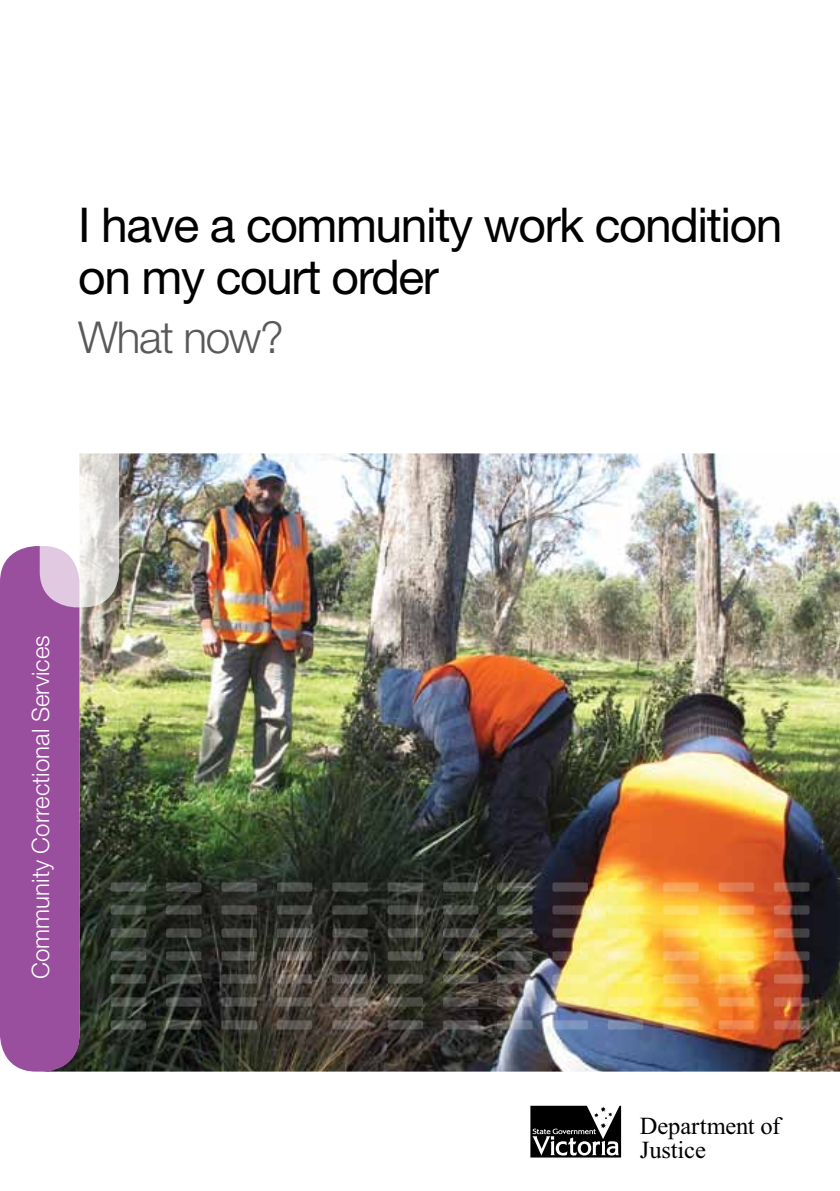
<style>
.page{position:relative;width:840px;height:1191px;background:#fff}
.page>*{position:absolute;margin:0;border:0;box-sizing:border-box;transform-origin:0 0}
.t1{font:48px/52px "Helvetica Neue";letter-spacing:-.03em;color:#000}
.t2{font:300 44px "Helvetica Neue";letter-spacing:-.03em;color:#58595b}
.t3{font:24.4px/23.4px "Times New Roman";letter-spacing:-.005em;color:#000}
.t4{font:300 24px "Helvetica Neue";color:#fff}
</style>
<div class="page">
<svg style="left:530px;top:1105px;width:90px;height:52px"></svg>
<img style="left:49px;top:453px;width:790px;height:618px">
<div style="left:0;top:546px;width:79px;height:525px;background:#9a4e9e;border-radius:36px"></div>
<svg style="left:40px;top:407px;width:79px;height:200px"></svg>
<svg style="left:111px;top:882px;width:35px;height:9px"></svg>
<svg style="left:166px;top:882px;width:35px;height:9px"></svg>
<svg style="left:221px;top:882px;width:36px;height:9px"></svg>
<svg style="left:277px;top:882px;width:35px;height:9px"></svg>
<div style="left:332px;top:882px;width:35px;height:9px;background:#464a46;border-radius:2px"></div>
<svg style="left:387px;top:882px;width:36px;height:9px"></svg>
<svg style="left:443px;top:882px;width:35px;height:9px"></svg>
<svg style="left:111px;top:905px;width:35px;height:9px"></svg>
<svg style="left:166px;top:905px;width:35px;height:9px"></svg>
<div style="left:221px;top:905px;width:36px;height:9px;background:#4e4e4a;border-radius:2px"></div>
<svg style="left:277px;top:905px;width:35px;height:9px"></svg>
<div style="left:332px;top:905px;width:35px;height:9px;background:#464944;border-radius:2px"></div>
<svg style="left:387px;top:905px;width:36px;height:9px"></svg>
<svg style="left:443px;top:905px;width:35px;height:9px"></svg>
<svg style="left:111px;top:928px;width:35px;height:9px"></svg>
<div style="left:166px;top:928px;width:35px;height:9px;background:#464844;border-radius:2px"></div>
<svg style="left:221px;top:928px;width:36px;height:9px"></svg>
<svg style="left:277px;top:928px;width:35px;height:9px"></svg>
<svg style="left:332px;top:928px;width:35px;height:9px"></svg>
<svg style="left:387px;top:928px;width:36px;height:9px"></svg>
<svg style="left:443px;top:928px;width:35px;height:9px"></svg>
<svg style="left:111px;top:951px;width:35px;height:9px"></svg>
<svg style="left:166px;top:951px;width:35px;height:9px"></svg>
<svg style="left:221px;top:951px;width:36px;height:9px"></svg>
<svg style="left:277px;top:951px;width:35px;height:9px"></svg>
<svg style="left:332px;top:951px;width:35px;height:9px"></svg>
<svg style="left:387px;top:951px;width:36px;height:9px"></svg>
<svg style="left:443px;top:951px;width:35px;height:9px"></svg>
<svg style="left:111px;top:974px;width:35px;height:9px"></svg>
<svg style="left:166px;top:974px;width:35px;height:9px"></svg>
<svg style="left:221px;top:974px;width:36px;height:9px"></svg>
<svg style="left:277px;top:974px;width:35px;height:9px"></svg>
<svg style="left:332px;top:974px;width:35px;height:9px"></svg>
<svg style="left:387px;top:974px;width:36px;height:9px"></svg>
<svg style="left:443px;top:974px;width:35px;height:9px"></svg>
<svg style="left:111px;top:997px;width:35px;height:9px"></svg>
<svg style="left:166px;top:997px;width:35px;height:9px"></svg>
<svg style="left:221px;top:997px;width:36px;height:9px"></svg>
<svg style="left:277px;top:997px;width:35px;height:9px"></svg>
<svg style="left:332px;top:997px;width:35px;height:9px"></svg>
<svg style="left:387px;top:997px;width:36px;height:9px"></svg>
<svg style="left:443px;top:997px;width:35px;height:9px"></svg>
<svg style="left:111px;top:1020px;width:35px;height:9px"></svg>
<svg style="left:166px;top:1020px;width:35px;height:9px"></svg>
<svg style="left:221px;top:1020px;width:36px;height:9px"></svg>
<svg style="left:277px;top:1020px;width:35px;height:9px"></svg>
<svg style="left:332px;top:1020px;width:35px;height:9px"></svg>
<svg style="left:387px;top:1020px;width:36px;height:9px"></svg>
<svg style="left:443px;top:1020px;width:35px;height:9px"></svg>
<svg style="left:497px;top:882px;width:35px;height:9px"></svg>
<div style="left:552px;top:882px;width:35px;height:9px;background:#4e454d;border-radius:2px"></div>
<svg style="left:607px;top:882px;width:36px;height:9px"></svg>
<div style="left:663px;top:882px;width:35px;height:9px;background:#f8a457;border-radius:2px"></div>
<svg style="left:718px;top:882px;width:35px;height:9px"></svg>
<svg style="left:773px;top:882px;width:36px;height:9px"></svg>
<svg style="left:497px;top:905px;width:35px;height:9px"></svg>
<svg style="left:552px;top:905px;width:35px;height:9px"></svg>
<svg style="left:607px;top:905px;width:36px;height:9px"></svg>
<div style="left:663px;top:905px;width:35px;height:9px;background:#ffdb63;border-radius:2px"></div>
<svg style="left:718px;top:905px;width:35px;height:9px"></svg>
<svg style="left:773px;top:905px;width:36px;height:9px"></svg>
<svg style="left:497px;top:928px;width:35px;height:9px"></svg>
<svg style="left:552px;top:928px;width:35px;height:9px"></svg>
<svg style="left:607px;top:928px;width:36px;height:9px"></svg>
<svg style="left:663px;top:928px;width:35px;height:9px"></svg>
<svg style="left:718px;top:928px;width:35px;height:9px"></svg>
<svg style="left:773px;top:928px;width:36px;height:9px"></svg>
<svg style="left:497px;top:951px;width:35px;height:9px"></svg>
<svg style="left:552px;top:951px;width:35px;height:9px"></svg>
<svg style="left:607px;top:951px;width:36px;height:9px"></svg>
<svg style="left:663px;top:951px;width:35px;height:9px"></svg>
<div style="left:718px;top:951px;width:35px;height:9px;background:#fcea6c;border-radius:2px"></div>
<svg style="left:773px;top:951px;width:36px;height:9px"></svg>
<svg style="left:497px;top:974px;width:35px;height:9px"></svg>
<svg style="left:552px;top:974px;width:35px;height:9px"></svg>
<svg style="left:607px;top:974px;width:36px;height:9px"></svg>
<svg style="left:663px;top:974px;width:35px;height:9px"></svg>
<svg style="left:718px;top:974px;width:35px;height:9px"></svg>
<svg style="left:773px;top:974px;width:36px;height:9px"></svg>
<svg style="left:497px;top:997px;width:35px;height:9px"></svg>
<svg style="left:552px;top:997px;width:35px;height:9px"></svg>
<div style="left:607px;top:997px;width:36px;height:9px;background:#fcf08c;border-radius:2px"></div>
<svg style="left:663px;top:997px;width:35px;height:9px"></svg>
<svg style="left:718px;top:997px;width:35px;height:9px"></svg>
<svg style="left:773px;top:997px;width:36px;height:9px"></svg>
<svg style="left:497px;top:1020px;width:35px;height:9px"></svg>
<svg style="left:552px;top:1020px;width:35px;height:9px"></svg>
<svg style="left:607px;top:1020px;width:36px;height:9px"></svg>
<svg style="left:663px;top:1020px;width:35px;height:9px"></svg>
<div style="left:718px;top:1020px;width:35px;height:9px;background:#f28b4e;border-radius:2px"></div>
<svg style="left:773px;top:1020px;width:36px;height:9px"></svg>
<p class="t1" style="left:78px;top:198px;width:705px">I have a community work condition on my court order</p>
<p class="t2" style="left:78px;top:311px;width:207px">What now?</p>
<p class="t4" style="left:26px;top:979px;width:345px;rotate:-90deg">Community Correctional Services</p>
<p class="t3" style="left:639px;top:1113px;width:142px">Department of<br>Justice</p>
</div>
